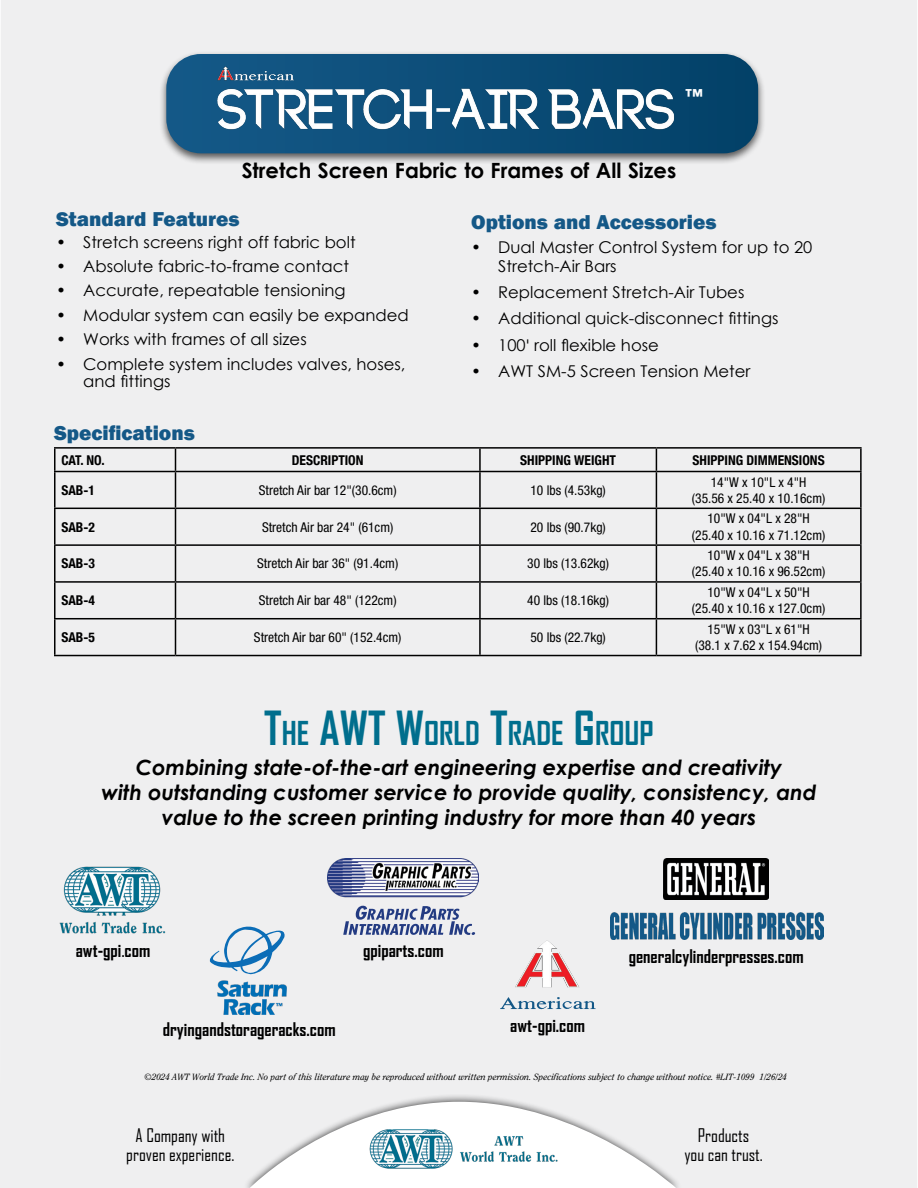
<style>
.page{position:relative;width:918px;height:1188px;background:#fff}
.page>*{position:absolute;margin:0;border:0;box-sizing:border-box;transform-origin:0 0}
.t1{font:700 31.5px "Agency FB";color:#006e8d}
.t2{font:italic 700 21px/25.2px "Century Gothic";color:#000;text-align:center}
.t3{font:700 21px "Century Gothic";color:#000}
.t4{font:800 21px "Franklin Gothic";color:#145887}
.t5{font:800 20.7px "Franklin Gothic";color:#145887}
.t6{font:700 18px "Agency FB";color:#000}
.t7{font:18px/19.5px "Agency FB";color:#000;text-align:center}
.t8{font:700 condensed 18px "Helvetica Neue LT Com";color:#fff}
.t9{font:16.2px/17.7px "Century Gothic";color:#000}
.t10{font:condensed 13.5px/16.2px "Helvetica Neue LT Std";color:#000;text-align:center}
.t11{font:700 condensed 13.5px "Helvetica Neue LT Com";color:#000}
.t12{font:italic 9px "Clearface Std";color:#000}
.s1{font-family:"Helvetica Neue LT Std";font-stretch:condensed}
.s2{font-size:45px}
.s3{font-size:15px}
</style>
<div class="page">
<div style="left:0;top:0;width:917px;height:1188px;background:#efeff0"></div>
<div style="left:159px;top:51px;width:607px;height:114px;background:#000;opacity:.64"></div>
<svg style="left:166px;top:54px;width:592px;height:99px;background:#14527a"></svg>
<hr style="left:54px;top:447px;width:122px;height:2px;background:#000">
<hr style="left:54px;top:449px;width:2px;height:22px;background:#000">
<hr style="left:176px;top:447px;width:304px;height:2px;background:#000">
<svg style="left:175px;top:449px;width:1px;height:22px"></svg>
<hr style="left:480px;top:447px;width:176px;height:2px;background:#000">
<hr style="left:479px;top:449px;width:2px;height:22px;background:#000">
<hr style="left:656px;top:447px;width:206px;height:2px;background:#000">
<svg style="left:656px;top:449px;width:1px;height:22px"></svg>
<hr style="left:860px;top:449px;width:2px;height:22px;background:#000">
<hr style="left:54px;top:471px;width:122px;height:1px;background:#000">
<hr style="left:54px;top:472px;width:2px;height:36px;background:#000">
<hr style="left:176px;top:471px;width:304px;height:1px;background:#000">
<hr style="left:175px;top:472px;width:1px;height:36px;background:#000">
<hr style="left:480px;top:471px;width:176px;height:1px;background:#000">
<hr style="left:479px;top:472px;width:2px;height:36px;background:#000">
<hr style="left:656px;top:471px;width:206px;height:1px;background:#000">
<hr style="left:656px;top:472px;width:1px;height:36px;background:#000">
<hr style="left:860px;top:472px;width:2px;height:36px;background:#000">
<hr style="left:54px;top:508px;width:122px;height:1px;background:#000">
<hr style="left:54px;top:509px;width:2px;height:35px;background:#000">
<hr style="left:176px;top:508px;width:304px;height:1px;background:#000">
<hr style="left:175px;top:509px;width:1px;height:35px;background:#000">
<hr style="left:480px;top:508px;width:176px;height:1px;background:#000">
<hr style="left:479px;top:509px;width:2px;height:35px;background:#000">
<hr style="left:656px;top:508px;width:206px;height:1px;background:#000">
<hr style="left:656px;top:509px;width:1px;height:35px;background:#000">
<hr style="left:860px;top:509px;width:2px;height:35px;background:#000">
<hr style="left:54px;top:544px;width:122px;height:2px;background:#000">
<hr style="left:54px;top:546px;width:2px;height:35px;background:#000">
<hr style="left:176px;top:544px;width:304px;height:2px;background:#000">
<hr style="left:175px;top:546px;width:1px;height:35px;background:#000">
<hr style="left:480px;top:544px;width:176px;height:2px;background:#000">
<hr style="left:479px;top:546px;width:2px;height:35px;background:#000">
<hr style="left:656px;top:544px;width:206px;height:2px;background:#000">
<hr style="left:656px;top:546px;width:1px;height:35px;background:#000">
<hr style="left:860px;top:546px;width:2px;height:35px;background:#000">
<hr style="left:54px;top:581px;width:122px;height:2px;background:#000">
<hr style="left:54px;top:583px;width:2px;height:35px;background:#000">
<hr style="left:176px;top:581px;width:304px;height:2px;background:#000">
<hr style="left:175px;top:583px;width:1px;height:35px;background:#000">
<hr style="left:480px;top:581px;width:176px;height:2px;background:#000">
<hr style="left:479px;top:583px;width:2px;height:35px;background:#000">
<hr style="left:656px;top:581px;width:206px;height:2px;background:#000">
<hr style="left:656px;top:583px;width:1px;height:35px;background:#000">
<hr style="left:860px;top:583px;width:2px;height:35px;background:#000">
<hr style="left:54px;top:618px;width:122px;height:1px;background:#000">
<hr style="left:54px;top:619px;width:2px;height:36px;background:#000">
<hr style="left:176px;top:618px;width:304px;height:1px;background:#000">
<hr style="left:175px;top:619px;width:1px;height:36px;background:#000">
<hr style="left:480px;top:618px;width:176px;height:1px;background:#000">
<hr style="left:479px;top:619px;width:2px;height:36px;background:#000">
<hr style="left:656px;top:618px;width:206px;height:1px;background:#000">
<hr style="left:656px;top:619px;width:1px;height:36px;background:#000">
<hr style="left:860px;top:619px;width:2px;height:36px;background:#000">
<hr style="left:54px;top:655px;width:122px;height:1px;background:#000">
<hr style="left:176px;top:655px;width:304px;height:1px;background:#000">
<hr style="left:480px;top:655px;width:176px;height:1px;background:#000">
<hr style="left:656px;top:655px;width:206px;height:1px;background:#000">
<img style="left:328px;top:858px;width:151px;height:40px">
<svg style="left:343px;top:906px;width:132px;height:29px"></svg>
<img style="left:664px;top:858px;width:105px;height:41px">
<img style="left:611px;top:913px;width:213px;height:27px">
<img style="left:217px;top:981px;width:70px;height:34px">
<svg style="left:209px;top:923px;width:76px;height:52px"></svg>
<img style="left:515px;top:940px;width:64px;height:47px">
<svg style="left:500px;top:997px;width:96px;height:13px"></svg>
<img style="left:53px;top:902px;width:117px;height:36px">
<div style="left:243px;top:1094px;width:440px;height:94px;background:#000;opacity:.75"></div>
<svg style="left:250px;top:1102px;width:426px;height:86px"></svg>
<img style="left:369px;top:1128px;width:84px;height:42px">
<img style="left:454px;top:1134px;width:109px;height:32px">
<img style="left:210px;top:65px;width:477px;height:79px">
<img style="left:63px;top:865px;width:101px;height:53px">
<h3 class="t8" style="left:685px;top:85px;width:19px">™</h3>
<h2 class="t3" style="left:242px;top:155px;width:436px">Stretch Screen Fabric to Frames of All Sizes</h2>
<h3 class="t5" style="left:56px;top:205px;width:185px">Standard Features</h3>
<p class="t9" style="left:56px;top:233px;width:301px">• Stretch screens right off fabric bolt</p>
<p class="t9" style="left:56px;top:257px;width:294px">• Absolute fabric-to-frame contact</p>
<p class="t9" style="left:56px;top:281px;width:291px">• Accurate, repeatable tensioning</p>
<p class="t9" style="left:56px;top:306px;width:354px">• Modular system can easily be expanded</p>
<p class="t9" style="left:56px;top:330px;width:252px">• Works with frames of all sizes</p>
<p class="t9" style="left:83px;top:355px;width:324px;text-indent:-27px">• Complete system includes valves, hoses, and fittings</p>
<h2 class="t4" style="left:54px;top:420px;width:142px">Specifications</h2>
<h3 class="t5" style="left:471px;top:209px;width:247px">Options and Accessories</h3>
<p class="t9" style="left:498px;top:237px;width:316px;line-height:19.5px;text-indent:-27px">• Dual Master Control System for up to 20<br>Stretch-Air Bars</p>
<p class="t9" style="left:471px;top:283px;width:275px">• Replacement Stretch-Air Tubes</p>
<p class="t9" style="left:471px;top:309px;width:309px">• Additional quick-disconnect fittings</p>
<p class="t9" style="left:471px;top:336px;width:189px">• 100<span class="s1">'</span> roll flexible hose</p>
<p class="t9" style="left:471px;top:362px;width:281px">• AWT SM-5 Screen Tension Meter</p>
<p class="t11" style="left:62px;top:452px;width:45px">CAT. NO.</p>
<p class="t11" style="left:292px;top:452px;width:73px">DESCRIPTION</p>
<p class="t11" style="left:520px;top:452px;width:97px">SHIPPING WEIGHT</p>
<p class="t11" style="left:693px;top:452px;width:134px">SHIPPING DIMMENSIONS</p>
<p class="t11" style="left:61px;top:482px;width:35px">SAB-1</p>
<p class="t10" style="left:259px;top:482px;width:139px">Stretch Air bar 12"(30.6cm)</p>
<p class="t10" style="left:530px;top:482px;width:77px">10 lbs (4.53kg)</p>
<p class="t10" style="left:692px;top:474px;width:135px">14"W x 10"L x 4"H<br>(35.56 x 25.40 x 10.16cm)</p>
<p class="t11" style="left:61px;top:519px;width:35px">SAB-2</p>
<p class="t10" style="left:262px;top:519px;width:133px">Stretch Air bar 24" (61cm)</p>
<p class="t10" style="left:530px;top:519px;width:77px">20 lbs (90.7kg)</p>
<p class="t10" style="left:692px;top:510px;width:135px">10"W x 04"L x 28"H (25.40 x 10.16 x 71.12cm)</p>
<p class="t11" style="left:61px;top:555px;width:35px">SAB-3</p>
<p class="t10" style="left:257px;top:555px;width:143px">Stretch Air bar 36" (91.4cm)</p>
<p class="t10" style="left:527px;top:555px;width:83px">30 lbs (13.62kg)</p>
<p class="t10" style="left:692px;top:547px;width:135px">10"W x 04"L x 38"H (25.40 x 10.16 x 96.52cm)</p>
<p class="t11" style="left:61px;top:592px;width:35px">SAB-4</p>
<p class="t10" style="left:259px;top:592px;width:139px">Stretch Air bar 48" (122cm)</p>
<p class="t10" style="left:527px;top:592px;width:83px">40 lbs (18.16kg)</p>
<p class="t10" style="left:692px;top:584px;width:135px">10"W x 04"L x 50"H (25.40 x 10.16 x 127.0cm)</p>
<p class="t11" style="left:61px;top:629px;width:35px">SAB-5</p>
<p class="t10" style="left:254px;top:629px;width:149px">Stretch Air bar 60" (152.4cm)</p>
<p class="t10" style="left:530px;top:629px;width:77px">50 lbs (22.7kg)</p>
<p class="t10" style="left:695px;top:621px;width:128px">15"W x 03"L x 61"H (38.1 x 7.62 x 154.94cm)</p>
<h1 class="t1" style="left:264px;top:714px;width:391px"><span class="s2">T</span>HE <span class="s2">AWT W</span>ORLD <span class="s2">T</span>RADE <span class="s2">G</span>ROUP</h1>
<h2 class="t2" style="left:101px;top:753px;width:717px">Combining state-of-the-art engineering expertise and creativity<br>with outstanding customer service to provide quality, consistency, and value to the screen printing industry for more than 40 years</h2>
<h3 class="t6" style="left:76px;top:939px;width:76px">awt-gpi<span class="s3">.</span>com</h3>
<h3 class="t6" style="left:363px;top:939px;width:82px">gpiparts.com</h3>
<h3 class="t6" style="left:629px;top:946px;width:176px">generalcylinderpresses.com</h3>
<h3 class="t6" style="left:163px;top:1018px;width:174px">dryingandstorageracks.com</h3>
<h3 class="t6" style="left:510px;top:1014px;width:76px">awt-gpi.com</h3>
<p class="t12" style="left:145px;top:1072px;width:644px">©2024 AWT World Trade Inc. No part of this literature may be reproduced without written permission. Specifications subject to change without notice. #LIT-1099 1/26/24</p>
<h3 class="t7" style="left:126px;top:1125px;width:110px">A Company with proven experience.</h3>
<h3 class="t7" style="left:684px;top:1125px;width:80px">Products<br>you can trust.</h3>
</div>
